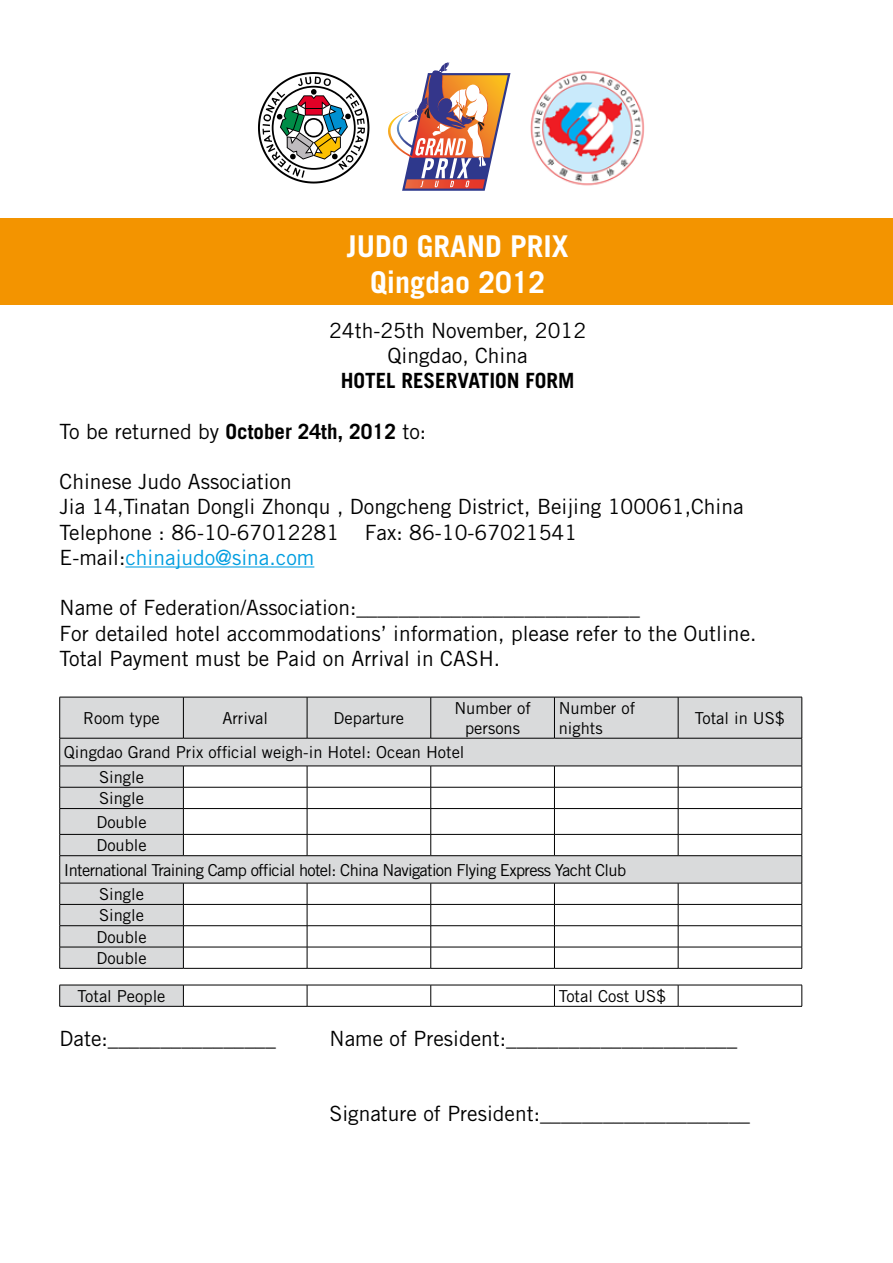
<style>
.page{position:relative;width:893px;height:1263px;background:#fff}
.page>*{position:absolute;margin:0;border:0;box-sizing:border-box;transform-origin:0 0}
.t1{font:700 30px/36px "Trade Gothic";color:#fff;text-align:center}
.t2{font:21px/25.2px "Trade Gothic";color:#000}
.t3{font:700 21px "Trade Gothic";color:#000}
.t4{font:16.5px/19.8px "Trade Gothic";color:#000}
.t5{font:16.5px "Trade Gothic";letter-spacing:-.04em;color:#000}
.s1{font-weight:700}
.s2{color:#009ee0}
</style>
<div class="page">
<div style="left:0;top:218px;width:893px;height:87px;background:#f39400"></div>
<hr style="left:125px;top:566px;width:189px;height:1px;background:#009ee0">
<div style="left:60px;top:698px;width:742px;height:308px;background:#d9dadb"></div>
<div style="left:60px;top:968px;width:123px;height:17px;background:#fff"></div>
<hr style="left:60px;top:697px;width:123px;height:1px;background:#000">
<hr style="left:59px;top:697px;width:1px;height:41px;background:#000">
<hr style="left:183px;top:697px;width:124px;height:1px;background:#000">
<hr style="left:183px;top:697px;width:1px;height:41px;background:#000">
<hr style="left:307px;top:697px;width:124px;height:1px;background:#000">
<hr style="left:307px;top:697px;width:1px;height:41px;background:#000">
<hr style="left:431px;top:697px;width:123px;height:1px;background:#000">
<hr style="left:430px;top:697px;width:1px;height:41px;background:#000">
<hr style="left:554px;top:697px;width:124px;height:1px;background:#000">
<hr style="left:554px;top:697px;width:1px;height:41px;background:#000">
<hr style="left:678px;top:697px;width:124px;height:1px;background:#000">
<hr style="left:678px;top:697px;width:1px;height:41px;background:#000">
<hr style="left:802px;top:697px;width:1px;height:41px;background:#000">
<hr style="left:60px;top:738px;width:123px;height:1px;background:#000">
<hr style="left:60px;top:766px;width:123px;height:1px;background:#000">
<hr style="left:60px;top:787px;width:123px;height:1px;background:#000">
<hr style="left:60px;top:808px;width:123px;height:1px;background:#000">
<hr style="left:60px;top:834px;width:123px;height:1px;background:#000">
<hr style="left:60px;top:855px;width:123px;height:1px;background:#000">
<hr style="left:60px;top:883px;width:123px;height:1px;background:#000">
<hr style="left:60px;top:904px;width:123px;height:1px;background:#000">
<hr style="left:60px;top:925px;width:123px;height:1px;background:#000">
<hr style="left:60px;top:947px;width:123px;height:1px;background:#000">
<svg style="left:59px;top:738px;width:1px;height:230px"></svg>
<hr style="left:60px;top:968px;width:123px;height:1px;background:#000">
<hr style="left:60px;top:985px;width:123px;height:1px;background:#000">
<svg style="left:59px;top:985px;width:1px;height:21px"></svg>
<svg style="left:183px;top:738px;width:620px;height:268px"></svg>
<hr style="left:60px;top:1006px;width:123px;height:1px;background:#000">
<hr style="left:183px;top:1006px;width:124px;height:1px;background:#000">
<hr style="left:307px;top:1006px;width:124px;height:1px;background:#000">
<hr style="left:431px;top:1006px;width:123px;height:1px;background:#000">
<hr style="left:554px;top:1006px;width:124px;height:1px;background:#000">
<hr style="left:678px;top:1006px;width:124px;height:1px;background:#000">
<img style="left:530px;top:71px;width:115px;height:115px">
<svg style="left:388px;top:62px;width:122px;height:129px"></svg>
<svg style="left:258px;top:72px;width:111px;height:112px"></svg>
<h1 class="t1" style="left:347px;top:228px;width:223px">JUDO GRAND PRIX<br>Qingdao 2012</h1>
<p class="t2" style="left:329px;top:318px;width:259px;text-align:center">24th-25th November, 2012<br>Qingdao, China</p>
<p class="t3" style="left:341px;top:368px;width:235px">HOTEL RESERVATION FORM</p>
<p class="t2" style="left:60px;top:418px;width:368px">To be returned by <span class="s1">October 24th, 2012</span> to:</p>
<p class="t2" style="left:60px;top:469px;width:686px">Chinese Judo Association<br>Jia 14,Tinatan Dongli Zhonqu , Dongcheng District, Beijing 100061,China Telephone : 86-10-67012281 Fax: 86-10-67021541<br>E-mail:<span class="s2">chinajudo@sina.com</span></p>
<p class="t2" style="left:60px;top:595px;width:698px">Name of Federation/Association:___________________________<br>For detailed hotel accommodations’ information, please refer to the Outline.<br>Total Payment must be Paid on Arrival in CASH.</p>
<p class="t4" style="left:83px;top:708px;width:78px">Room type</p>
<p class="t4" style="left:222px;top:708px;width:47px">Arrival</p>
<p class="t4" style="left:334px;top:708px;width:72px">Departure</p>
<p class="t4" style="left:454px;top:698px;width:78px;text-align:center">Number of persons</p>
<p class="t4" style="left:559px;top:698px;width:78px">Number of nights</p>
<p class="t4" style="left:695px;top:708px;width:92px">Total in US$</p>
<p class="t4" style="left:99px;top:740px;width:367px;line-height:24.5px;text-indent:-35px">Qingdao Grand Prix official weigh-in Hotel: Ocean Hotel<br>Single</p>
<p class="t4" style="left:99px;top:788px;width:46px">Single</p>
<p class="t4" style="left:96px;top:812px;width:52px">Double</p>
<p class="t4" style="left:96px;top:835px;width:52px">Double</p>
<p class="t5" style="left:64px;top:860px;width:564px">International Training Camp official hotel: China Navigation Flying Express Yacht Club</p>
<p class="t4" style="left:99px;top:884px;width:46px">Single</p>
<p class="t4" style="left:96px;top:905px;width:52px;line-height:21.3px">Single<br>Double<br>Double</p>
<p class="t4" style="left:78px;top:986px;width:89px">Total People</p>
<p class="t4" style="left:559px;top:986px;width:109px">Total Cost US$</p>
<p class="t2" style="left:60px;top:1025px;width:218px">Date:________________</p>
<p class="t2" style="left:330px;top:1025px;width:409px">Name of President:______________________</p>
<p class="t2" style="left:330px;top:1101px;width:422px">Signature of President:____________________</p>
</div>
